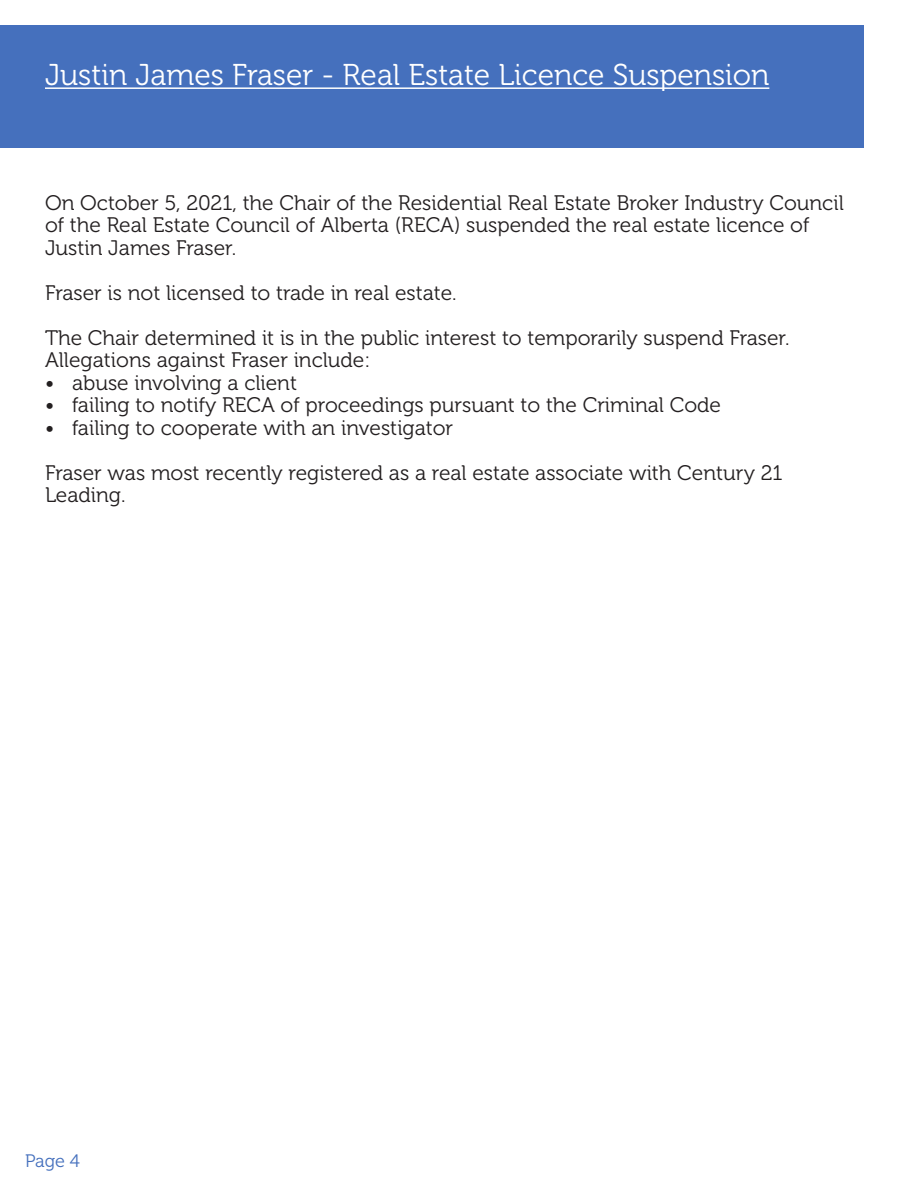
<style>
.page{position:relative;width:918px;height:1188px;background:#fff}
.page>*{position:absolute;margin:0;border:0;box-sizing:border-box;transform-origin:0 0}
.Heading_1{font:30px "Museo 300";color:#fff}
.bullets{font:21px/22.5px "Museo 300";color:#231f20}
.t1{font:18px "Museo 300";color:#4570bd}
</style>
<div class="page">
<div style="left:0;top:26px;width:864px;height:122px;background:#4570bd"></div>
<hr style="left:45px;top:87px;width:724px;height:2px;background:#fff">
<p class="Heading_1" style="left:45px;top:59px;width:726px">Justin James Fraser - Real Estate Licence Suspension</p>
<p class="bullets" style="left:45px;top:192px;width:800px">On October 5, 2021, the Chair of the Residential Real Estate Broker Industry Council of the Real Estate Council of Alberta (RECA) suspended the real estate licence of<br>Justin James Fraser.</p>
<p class="bullets" style="left:45px;top:282px;width:413px">Fraser is not licensed to trade in real estate.</p>
<p class="bullets" style="left:45px;top:327px;width:746px">The Chair determined it is in the public interest to temporarily suspend Fraser.</p>
<p class="bullets" style="left:45px;top:349px;width:327px">Allegations against Fraser include:</p>
<p class="bullets" style="left:45px;top:372px;width:254px">• abuse involving a client</p>
<p class="bullets" style="left:45px;top:394px;width:678px">• failing to notify RECA of proceedings pursuant to the Criminal Code</p>
<p class="bullets" style="left:45px;top:417px;width:410px">• failing to cooperate with an investigator</p>
<p class="bullets" style="left:45px;top:462px;width:739px">Fraser was most recently registered as a real estate associate with Century 21<br>Leading.</p>
<p class="t1" style="left:25px;top:1151px;width:56px">Page 4</p>
</div>
